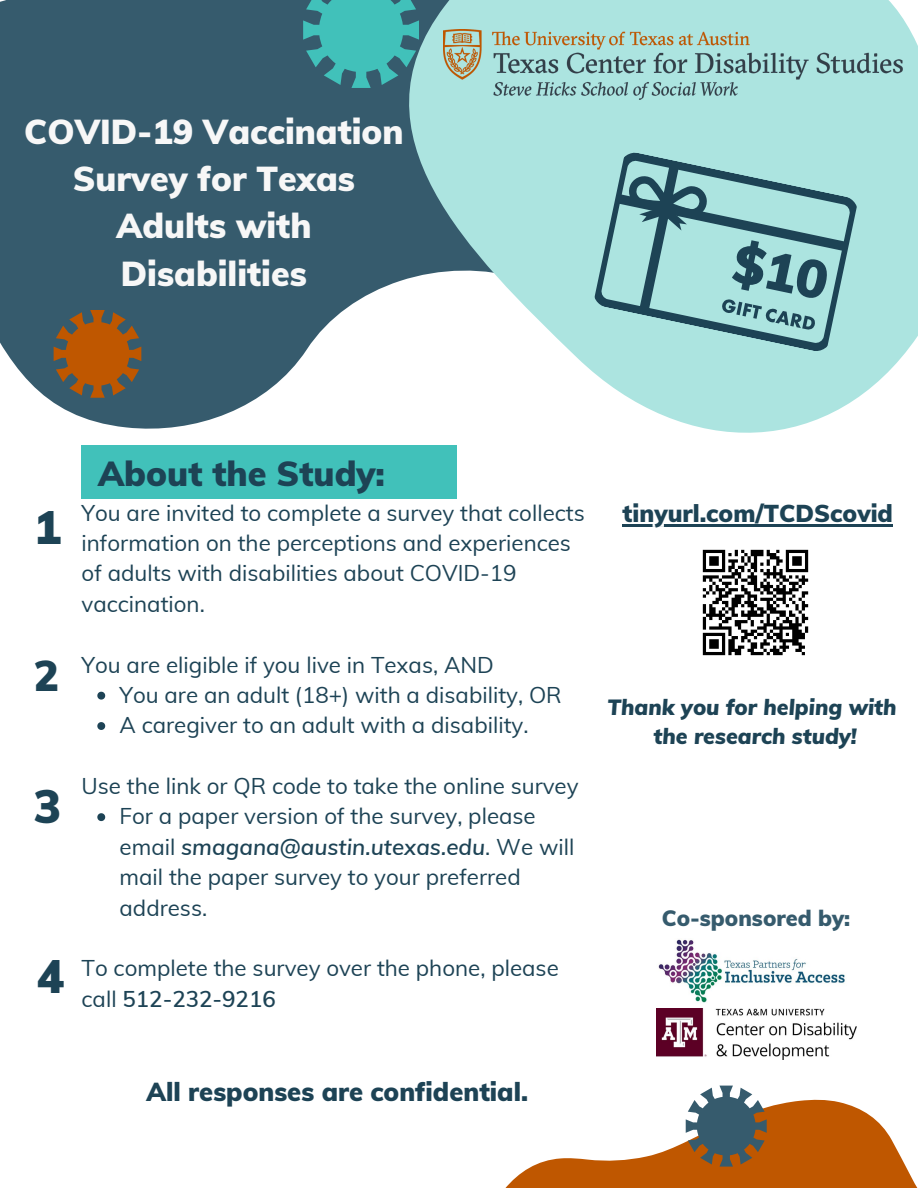
<style>
.page{position:relative;width:918px;height:1188px;background:#fff}
.page>*{position:absolute;margin:0;border:0;box-sizing:border-box;transform-origin:0 0}
.t1{font:900 45.9px "Muli";color:#1d4355}
.t2{font:900 34.05px "Muli";color:#1d4355}
.t3{font:900 33.9px/47.2px "Muli";color:#f7f7f7;text-align:center}
.t4{font:900 25.5px "Muli";color:#1d4355}
.t5{font:900 23.85px "Muli";color:#1d4355}
.t6{font:22.35px/30.3px "Muli";color:#1d4355}
.t7{font:900 21.75px "Muli";color:#365b6d}
.t8{font:italic 900 21.6px/30px "Muli";color:#1d4355;text-align:center}
.s1{font-weight:900;font-size:42.15px}
.s2{font-weight:600;font-style:italic}
.s3{font-weight:900;font-size:45.9px}
.s4{font-weight:600}
</style>
<div class="page">
<svg style="left:0;top:0;width:409px;height:429px;background:#4f6f7f"></svg>
<svg style="left:54px;top:310px;width:87px;height:88px;background:#89582a"></svg>
<svg style="left:409px;top:0;width:509px;height:433px;fill:#ace4e0"></svg>
<div style="left:81px;top:445px;width:376px;height:54px;background:#41c1ba"></div>
<svg style="left:303px;top:0;width:116px;height:88px;background:#3fa2a3"></svg>
<svg style="left:97px;top:692px;width:8px;height:8px"></svg>
<svg style="left:97px;top:722px;width:8px;height:8px"></svg>
<svg style="left:97px;top:813px;width:8px;height:8px"></svg>
<svg style="left:505px;top:1008px;width:413px;height:180px"></svg>
<svg style="left:686px;top:1086px;width:81px;height:81px"></svg>
<svg style="left:593px;top:150px;width:265px;height:204px;background:#98cecd"></svg>
<hr style="left:623px;top:524px;width:270px;height:2px;background:#1d4355">
<img style="left:702px;top:549px;width:107px;height:107px">
<img style="left:444px;top:30px;width:459px;height:70px">
<img style="left:658px;top:939px;width:188px;height:64px">
<img style="left:656px;top:1009px;width:200px;height:50px">
<svg style="left:616px;top:164px;width:232px;height:167px;background:#8dc1c1"></svg>
<h3 class="t3" style="left:24px;top:107px;width:381px">COVID-19 Vaccination<br>Survey for Texas<br>Adults with<br>Disabilities</h3>
<h2 class="t2" style="left:98px;top:452px;width:288px">About the Study:</h2>
<h1 class="t1" style="left:34px;top:498px;width:29px">1</h1>
<p class="t6" style="left:82px;top:497px;width:505px">You are invited to complete a survey that collects information on the perceptions and experiences of adults with disabilities about COVID-19 vaccination.</p>
<p class="t6" style="left:120px;top:649px;width:444px;text-indent:-86px"><span class="s1">2</span> You are eligible if you live in Texas, AND<br>You are an adult (18+) with a disability, OR<br>A caregiver to an adult with a disability.</p>
<h1 class="t1" style="left:34px;top:777px;width:29px">3</h1>
<p class="t6" style="left:120px;top:771px;width:461px;text-indent:-38px">Use the link or QR code to take the online survey For a paper version of the survey, please email <span class="s2">smagana@austin.utexas.edu</span>. We will mail the paper survey to your preferred address.</p>
<p class="t6" style="left:82px;top:953px;width:479px;text-indent:-45px"><span class="s3">4</span> To complete the survey over the phone, please call <span class="s4">512-232-9216</span></p>
<p class="t5" style="left:623px;top:498px;width:272px">tinyurl.com/TCDScovid</p>
<p class="t8" style="left:607px;top:691px;width:291px">Thank you for helping with the research study!</p>
<p class="t7" style="left:662px;top:905px;width:190px">Co-sponsored by:</p>
<p class="t4" style="left:147px;top:1076px;width:383px">All responses are confidential.</p>
</div>
